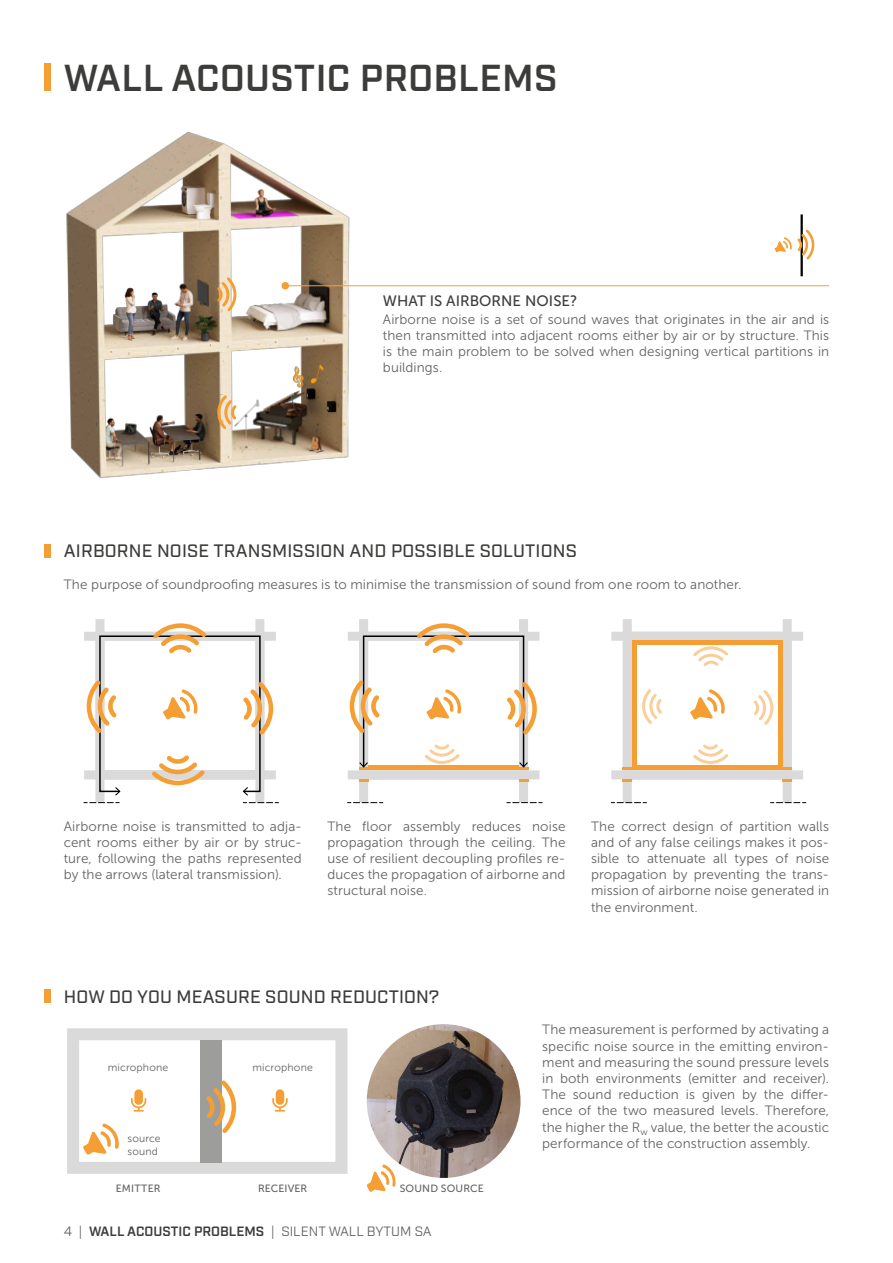
<style>
.page{position:relative;width:893px;height:1263px;background:#fff}
.page>*{position:absolute;margin:0;border:0;box-sizing:border-box;transform-origin:0 0}
.t1{font:600 37.5px "Industry";letter-spacing:.01em;color:#3c3c3b}
.t2{font:500 18px "Industry";letter-spacing:.01em;color:#3c3c3b}
.t3{font:15px "Museo Sans 500";letter-spacing:.005em;color:#3c3c3b}
.t4{font:13.5px/16.2px "Museo Sans 300";letter-spacing:.005em;color:#646363;text-align:justify}
.t5{font:13.5px "Industry";color:#646363}
.t6{font:10.5px/12.6px "Museo Sans 300";letter-spacing:.02em;color:#646363}
.t7{font:10.5px "Museo Sans 500";letter-spacing:.015em;color:#646363}
.s1{font-weight:600;color:#3c3c3b}
</style>
<div class="page">
<div style="left:359px;top:770px;width:169px;height:37px;border:9px solid #dadada"></div>
<svg style="left:348px;top:802px;width:35px;height:1px"></svg>
<svg style="left:507px;top:802px;width:35px;height:1px"></svg>
<div style="left:348px;top:770px;width:191px;height:9px;background:#dadada"></div>
<div style="left:348px;top:632px;width:191px;height:9px;background:#dadada"></div>
<div style="left:519px;top:619px;width:9px;height:158px;background:#dadada"></div>
<div style="left:359px;top:619px;width:9px;height:158px;background:#dadada"></div>
<svg style="left:359px;top:779px;width:9px;height:3px"></svg>
<svg style="left:519px;top:779px;width:9px;height:3px"></svg>
<svg style="left:349px;top:623px;width:188px;height:147px"></svg>
<svg style="left:84px;top:802px;width:35px;height:1px"></svg>
<svg style="left:243px;top:802px;width:35px;height:1px"></svg>
<div style="left:84px;top:770px;width:192px;height:9px;background:#dadada"></div>
<div style="left:84px;top:632px;width:192px;height:9px;background:#dadada"></div>
<div style="left:255px;top:619px;width:9px;height:158px;background:#dadada"></div>
<div style="left:95px;top:619px;width:9px;height:158px;background:#dadada"></div>
<svg style="left:86px;top:623px;width:187px;height:173px"></svg>
<div style="left:623px;top:770px;width:169px;height:37px;border:9px solid #dadada"></div>
<svg style="left:611px;top:802px;width:35px;height:1px"></svg>
<svg style="left:771px;top:802px;width:35px;height:1px"></svg>
<div style="left:611px;top:770px;width:192px;height:9px;background:#dadada"></div>
<div style="left:611px;top:632px;width:192px;height:9px;background:#dadada"></div>
<div style="left:783px;top:619px;width:9px;height:158px;background:#dadada"></div>
<div style="left:623px;top:619px;width:9px;height:158px;background:#dadada"></div>
<svg style="left:690px;top:689px;width:35px;height:30px"></svg>
<svg style="left:623px;top:768px;width:9px;height:2px"></svg>
<svg style="left:623px;top:779px;width:9px;height:3px"></svg>
<svg style="left:783px;top:768px;width:9px;height:2px"></svg>
<svg style="left:783px;top:779px;width:9px;height:3px"></svg>
<div style="left:632px;top:765px;width:151px;height:5px;background:#f59e33"></div>
<div style="left:632px;top:640px;width:151px;height:5px;background:#f59e33"></div>
<div style="left:632px;top:645px;width:5px;height:123px;background:#f59e33"></div>
<div style="left:778px;top:645px;width:5px;height:123px;background:#f59e33"></div>
<svg style="left:693px;top:744px;width:35px;height:20px"></svg>
<svg style="left:693px;top:646px;width:35px;height:20px"></svg>
<svg style="left:642px;top:689px;width:20px;height:35px"></svg>
<svg style="left:754px;top:690px;width:19px;height:35px"></svg>
<img style="left:367px;top:1024px;width:153px;height:154px;border-radius:77px">
<img style="left:66px;top:131px;width:353px;height:348px">
<hr style="left:800px;top:214px;width:3px;height:62px;background:#000">
<svg style="left:774px;top:230px;width:40px;height:30px"></svg>
<div style="left:67px;top:1028px;width:280px;height:146px;border:12px solid #dadada"></div>
<div style="left:200px;top:1040px;width:21px;height:122px;background:#9d9d9c"></div>
<svg style="left:83px;top:1123px;width:36px;height:32px"></svg>
<svg style="left:272px;top:1089px;width:16px;height:22px"></svg>
<svg style="left:131px;top:1089px;width:15px;height:22px"></svg>
<svg style="left:206px;top:1080px;width:30px;height:53px"></svg>
<svg style="left:367px;top:1164px;width:29px;height:28px"></svg>
<div style="left:45px;top:64px;width:6px;height:27px;background:#f59e33"></div>
<hr style="left:285px;top:285px;width:544px;height:1px;background:#f59e33">
<div style="left:281px;top:282px;width:8px;height:7px;background:#f59e33;border-radius:50%"></div>
<div style="left:45px;top:544px;width:6px;height:13px;background:#f59e33"></div>
<div style="left:45px;top:990px;width:6px;height:13px;background:#f59e33"></div>
<svg style="left:217px;top:395px;width:20px;height:34px"></svg>
<svg style="left:217px;top:277px;width:20px;height:34px"></svg>
<h1 class="t1" style="left:64px;top:56px;width:495px">WALL ACOUSTIC PROBLEMS</h1>
<p class="t3" style="left:383px;top:292px;width:196px">WHAT IS AIRBORNE NOISE?</p>
<p class="t4" style="left:383px;top:311px;width:448px">Airborne noise is a set of sound waves that originates in the air and is then transmitted into adjacent rooms either by air or by structure. This is the main problem to be solved when designing vertical partitions in buildings.</p>
<h2 class="t2" style="left:64px;top:540px;width:515px">AIRBORNE NOISE TRANSMISSION AND POSSIBLE SOLUTIONS</h2>
<p class="t4" style="left:64px;top:576px;width:679px">The purpose of soundproofing measures is to minimise the transmission of sound from one room to another.</p>
<p class="t4" style="left:64px;top:818px;width:240px">Airborne noise is transmitted to adja&shy;cent rooms either by air or by struc&shy;ture, following the paths represented by the arrows (lateral transmission).</p>
<p class="t4" style="left:327px;top:818px;width:240px">The floor assembly reduces noise propagation through the ceiling. The use of resilient decoupling profiles re&shy;duces the propagation of airborne and structural noise.</p>
<p class="t4" style="left:591px;top:818px;width:240px">The correct design of partition walls and of any false ceilings makes it pos&shy;sible to attenuate all types of noise propagation by preventing the trans&shy;mission of airborne noise generated in the environment.</p>
<h2 class="t2" style="left:64px;top:986px;width:377px">HOW DO YOU MEASURE SOUND REDUCTION?</h2>
<p class="t6" style="left:108px;top:1061px;width:62px">microphone</p>
<p class="t6" style="left:252px;top:1061px;width:62px">microphone</p>
<p class="t6" style="left:128px;top:1132px;width:35px">source sound</p>
<p class="t7" style="left:116px;top:1182px;width:46px">EMITTER</p>
<p class="t7" style="left:258px;top:1182px;width:51px">RECEIVER</p>
<p class="t7" style="left:400px;top:1182px;width:86px">SOUND SOURCE</p>
<p class="t5" style="left:64px;top:1223px;width:369px">4 | <span class="s1">WALL ACOUSTIC PROBLEMS</span> | SILENT WALL BYTUM SA</p>
<p class="t4" style="left:542px;top:1022px;width:289px">The measurement is performed by activating a specific noise source in the emitting environ&shy;ment and measuring the sound pressure levels in both environments (emitter and receiver).<br>The sound reduction is given by the differ&shy;ence of the two measured levels. Therefore, the higher the R<sub>w</sub> value, the better the acoustic performance of the construction assembly.</p>
</div>
